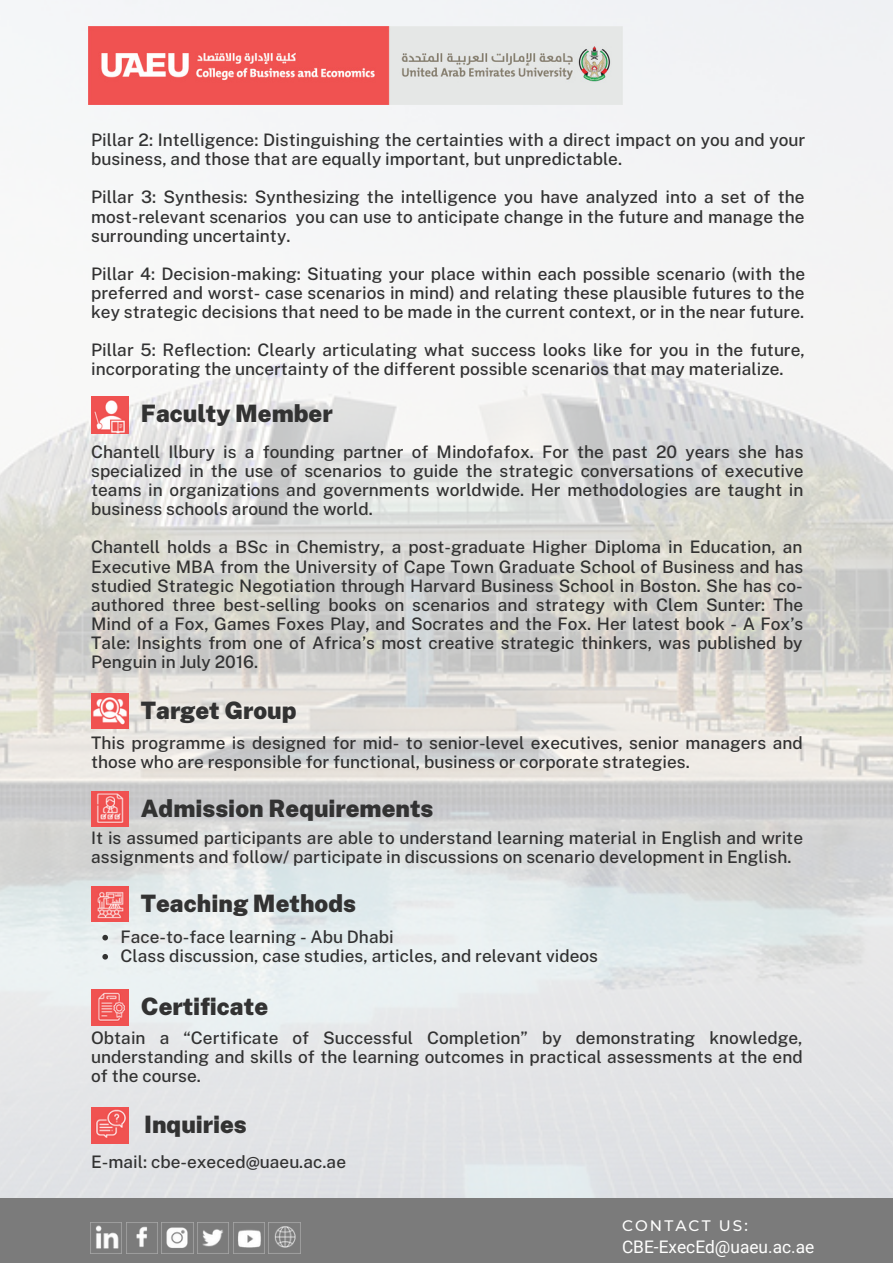
<style>
.page{position:relative;width:893px;height:1264px;background:#fff}
.page>*{position:absolute;margin:0;border:0;box-sizing:border-box;transform-origin:0 0}
.t1{font:900 24px "Public Sans";color:#323232}
.t2{font:500 17.25px/19px "Public Sans";color:#323232;text-align:justify}
.t3{font:17.25px "Roboto";color:#fffffe}
.t4{font:500 15.15px "Montserrat";letter-spacing:.14em;color:#fffffe}
</style>
<div class="page">
<img style="left:0;top:0;width:892px;height:1197px">
<img style="left:89px;top:26px;width:534px;height:79px">
<img style="left:91px;top:396px;width:37px;height:37px">
<img style="left:91px;top:693px;width:37px;height:35px">
<img style="left:91px;top:791px;width:37px;height:35px">
<img style="left:91px;top:886px;width:37px;height:35px">
<svg style="left:102px;top:934px;width:6px;height:6px"></svg>
<svg style="left:102px;top:953px;width:6px;height:6px"></svg>
<img style="left:91px;top:989px;width:37px;height:36px">
<img style="left:91px;top:1107px;width:37px;height:36px">
<div style="left:0;top:1197px;width:892px;height:65px;background:#7b7b7b"></div>
<img style="left:91px;top:1222px;width:30px;height:27px">
<img style="left:126px;top:1222px;width:32px;height:31px">
<img style="left:162px;top:1222px;width:31px;height:26px">
<img style="left:197px;top:1222px;width:32px;height:31px">
<img style="left:233px;top:1222px;width:31px;height:31px">
<img style="left:269px;top:1222px;width:31px;height:26px">
<p class="t2" style="left:91px;top:130px;width:715px">Pillar 2: Intelligence: Distinguishing the certainties with a direct impact on you and your business, and those that are equally important, but unpredictable.</p>
<p class="t2" style="left:91px;top:188px;width:714px">Pillar 3: Synthesis: Synthesizing the intelligence you have analyzed into a set of the most-relevant scenarios you can use to anticipate change in the future and manage the surrounding uncertainty.</p>
<p class="t2" style="left:91px;top:264px;width:715px">Pillar 4: Decision-making: Situating your place within each possible scenario (with the preferred and worst- case scenarios in mind) and relating these plausible futures to the key strategic decisions that need to be made in the current context, or in the near future.</p>
<p class="t2" style="left:91px;top:340px;width:715px">Pillar 5: Reflection: Clearly articulating what success looks like for you in the future, incorporating the uncertainty of the different possible scenarios that may materialize.</p>
<h1 class="t1" style="left:141px;top:399px;width:193px">Faculty Member</h1>
<p class="t2" style="left:91px;top:442px;width:713px">Chantell Ilbury is a founding partner of Mindofafox. For the past 20 years she has specialized in the use of scenarios to guide the strategic conversations of executive teams in organizations and governments worldwide. Her methodologies are taught in business schools around the world.</p>
<p class="t2" style="left:91px;top:537px;width:713px">Chantell holds a BSc in Chemistry, a post-graduate Higher Diploma in Education, an Executive MBA from the University of Cape Town Graduate School of Business and has studied Strategic Negotiation through Harvard Business School in Boston. She has co&shy;authored three best-selling books on scenarios and strategy with Clem Sunter: The Mind of a Fox, Games Foxes Play, and Socrates and the Fox. Her latest book - A Fox’s Tale: Insights from one of Africa’s most creative strategic thinkers, was published by Penguin in July 2016.</p>
<h1 class="t1" style="left:141px;top:695px;width:157px">Target Group</h1>
<p class="t2" style="left:91px;top:733px;width:713px">This programme is designed for mid- to senior-level executives, senior managers and those who are responsible for functional, business or corporate strategies.</p>
<h1 class="t1" style="left:141px;top:794px;width:294px">Admission Requirements</h1>
<p class="t2" style="left:91px;top:827px;width:713px">It is assumed participants are able to understand learning material in English and write assignments and follow/ participate in discussions on scenario development in English.</p>
<h1 class="t1" style="left:141px;top:889px;width:216px">Teaching Methods</h1>
<p class="t2" style="left:120px;top:926px;width:479px">Face-to-face learning - Abu Dhabi<br>Class discussion, case studies, articles, and relevant videos</p>
<h1 class="t1" style="left:141px;top:992px;width:129px">Certificate</h1>
<p class="t2" style="left:91px;top:1028px;width:713px">Obtain a “Certificate of Successful Completion” by demonstrating knowledge, understanding and skills of the learning outcomes in practical assessments at the end of the course.</p>
<h1 class="t1" style="left:144px;top:1110px;width:104px">Inquiries</h1>
<p class="t2" style="left:91px;top:1152px;width:256px">E-mail: cbe-execed@uaeu.ac.ae</p>
<p class="t4" style="left:622px;top:1215px;width:127px">CONTACT US:</p>
<p class="t3" style="left:622px;top:1237px;width:194px">CBE-ExecEd@uaeu.ac.ae</p>
</div>
